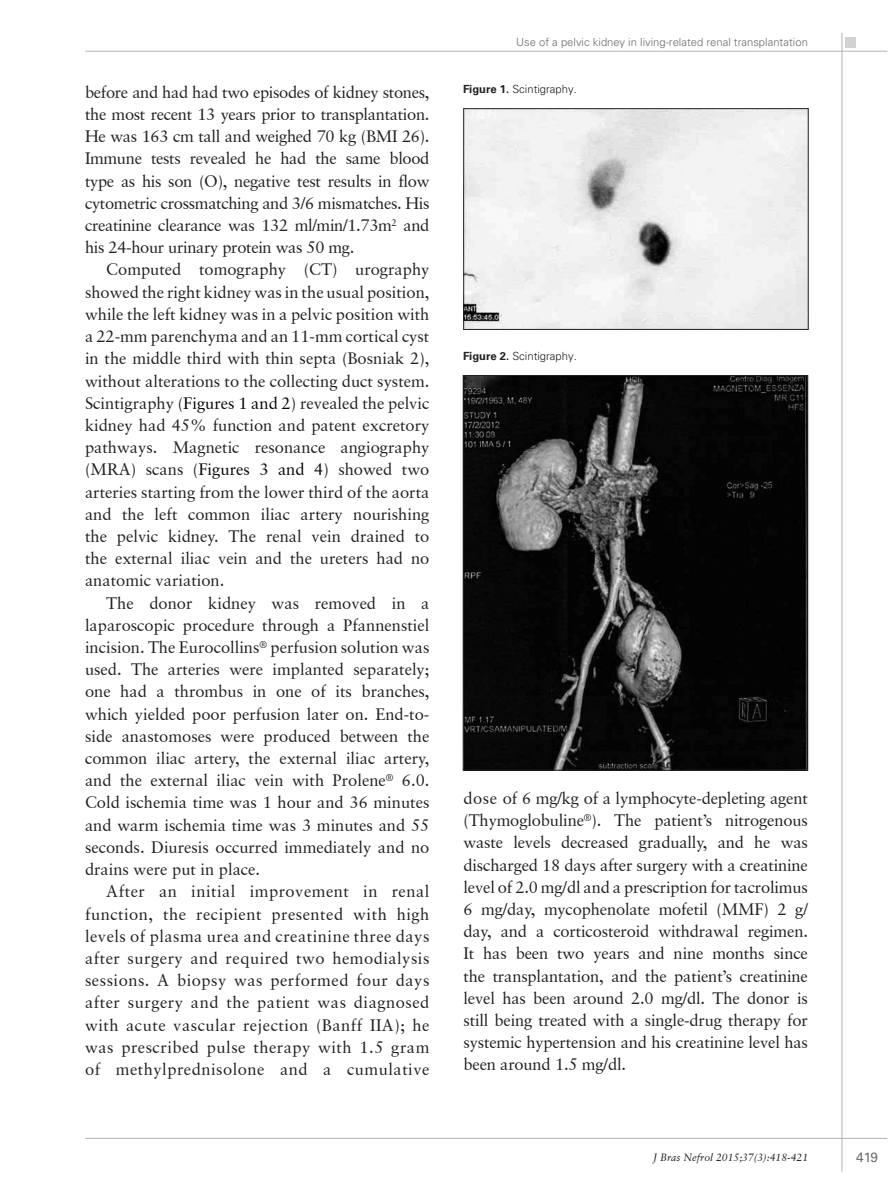
<style>
.page{position:relative;width:893px;height:1191px;background:#fff}
.page>*{position:absolute;margin:0;border:0;box-sizing:border-box;transform-origin:0 0}
.Texto{font:16.5px/22.2px "Garamond Retrospective S Si";color:#231f20;text-align:justify}
.t1{font:13.5px "Univers LT Std";color:#6c6d70}
.t2{font:300 11.25px "Univers LT Std";color:#6c6d70}
.Legenda{font:300 11.25px "Univers LT Std";color:#231f20}
.t3{font:italic 10.5px "Garamond Retrospective S Si";color:#231f20}
.s1{color:#040503}
.s2{color:#0a0507}
.s3{font-weight:700}
</style>
<div class="page">
<div style="left:845px;top:37px;width:11px;height:11px;background:#d1d2d4"></div>
<hr style="left:85px;top:51px;width:802px;height:1px;background:#b2b3b7">
<hr style="left:842px;top:33px;width:1px;height:1138px;background:#b2b3b7">
<hr style="left:85px;top:1138px;width:802px;height:1px;background:#b2b3b7">
<img style="left:465px;top:110px;width:341px;height:217px">
<div style="left:463px;top:108px;width:345px;height:221px;border:1px solid #231f20"></div>
<img style="left:465px;top:377px;width:341px;height:391px">
<div style="left:463px;top:375px;width:345px;height:395px;border:1px solid #231f20"></div>
<p class="Texto" style="left:85px;top:81px;width:346px">before and had had two episodes of kidney stones, the most recent 13 years prior to transplantation.<br>He was 163 cm tall and weighed 70 kg (BMI 26).<br>Immune tests revealed he had the same blood type as his son (O), negative test results in flow cytometric crossmatching and 3/6 mismatches. His creatinine clearance was 132 ml/min/1.73m<sup>2</sup> and his 24-hour urinary protein was 50 mg.</p>
<p class="Texto" style="left:85px;top:258px;width:346px;text-indent:21px">Computed tomography (CT) urography showed the right kidney was in the usual position, while the left kidney was in a pelvic position with a 22-mm parenchyma and an 11-mm cortical cyst in the middle third with thin septa (Bosniak 2), without alterations to the collecting duct system.<br>Scintigraphy (<span class="s1">Figures 1 and 2</span>) revealed the pelvic kidney had 45% function and patent excretory pathways. Magnetic resonance angiography (MRA) scans (<span class="s2">Figures 3 and 4</span>) showed two arteries starting from the lower third of the aorta and the left common iliac artery nourishing the pelvic kidney. The renal vein drained to the external iliac vein and the ureters had no anatomic variation.</p>
<p class="Texto" style="left:85px;top:591px;width:346px;text-indent:21px">The donor kidney was removed in a laparoscopic procedure through a Pfannenstiel incision. The Eurocollins<sup>®</sup> perfusion solution was used. The arteries were implanted separately; one had a thrombus in one of its branches, which yielded poor perfusion later on. End-to&shy;side anastomoses were produced between the common iliac artery, the external iliac artery, and the external iliac vein with Prolene<sup>®</sup> 6.0.<br>Cold ischemia time was 1 hour and 36 minutes and warm ischemia time was 3 minutes and 55 seconds. Diuresis occurred immediately and no drains were put in place.</p>
<p class="Texto" style="left:85px;top:880px;width:346px;text-indent:21px">After an initial improvement in renal function, the recipient presented with high levels of plasma urea and creatinine three days after surgery and required two hemodialysis sessions. A biopsy was performed four days after surgery and the patient was diagnosed with acute vascular rejection (Banff IIA); he was prescribed pulse therapy with 1.5 gram of methylprednisolone and a cumulative</p>
<p class="t2" style="left:516px;top:36px;width:293px">Use of a pelvic kidney in living-related renal transplantation</p>
<p class="Legenda" style="left:463px;top:82px;width:115px"><span class="s3">Figure 1.</span> Scintigraphy.</p>
<p class="Legenda" style="left:463px;top:349px;width:115px"><span class="s3">Figure 2.</span> Scintigraphy.</p>
<p class="Texto" style="left:463px;top:787px;width:346px">dose of 6 mg/kg of a lymphocyte-depleting agent (Thymoglobuline<sup>®</sup>). The patient’s nitrogenous waste levels decreased gradually, and he was discharged 18 days after surgery with a creatinine level of 2.0 mg/dl and a prescription for tacrolimus 6 mg/day, mycophenolate mofetil (MMF) 2 g/ day, and a corticosteroid withdrawal regimen.<br>It has been two years and nine months since the transplantation, and the patient’s creatinine level has been around 2.0 mg/dl. The donor is still being treated with a single-drug therapy for systemic hypertension and his creatinine level has been around 1.5 mg/dl.</p>
<p class="t3" style="left:653px;top:1151px;width:157px">J Bras Nefrol 2015;37(3):418-421</p>
<p class="t1" style="left:856px;top:1149px;width:23px">419</p>
</div>
